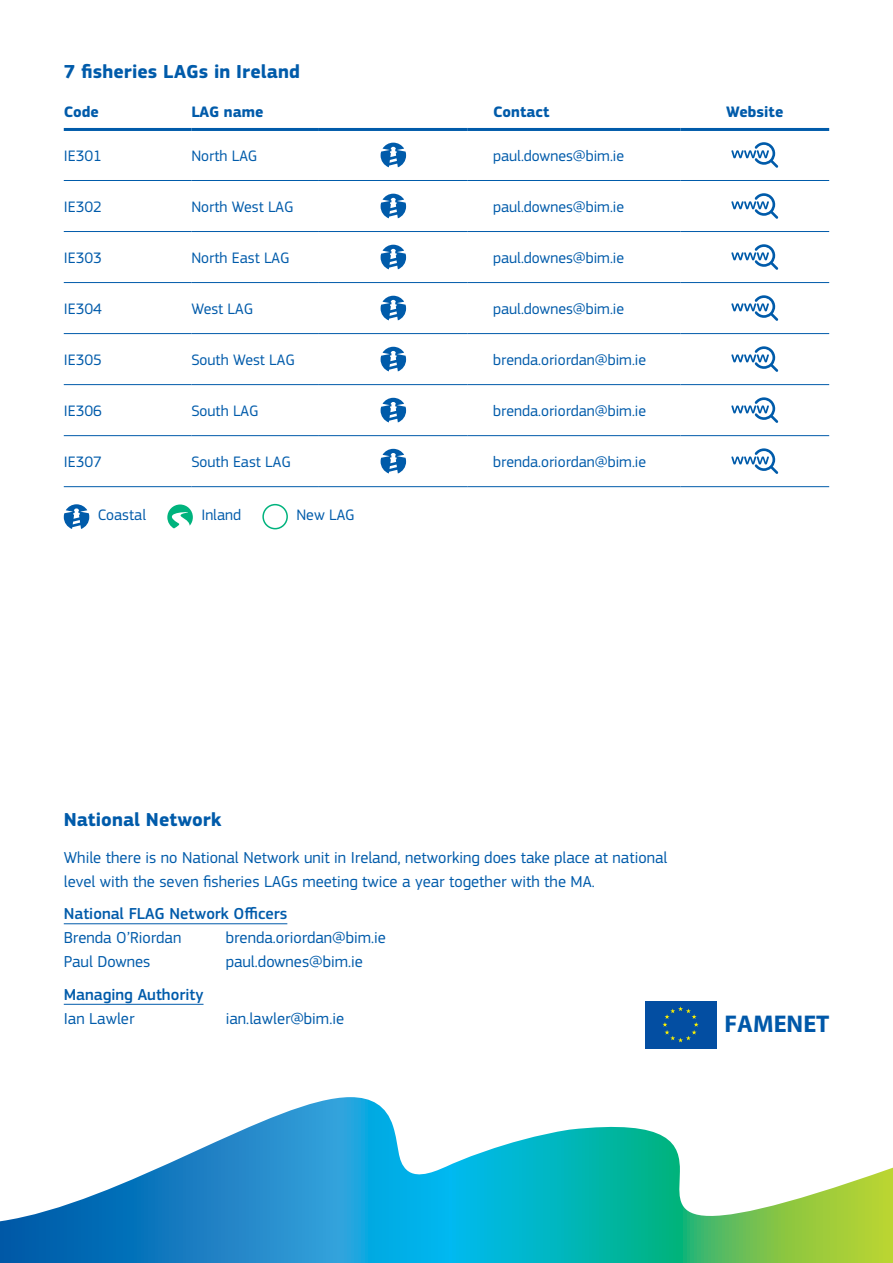
<style>
.page{position:relative;width:893px;height:1263px;background:#fff}
.page>*{position:absolute;margin:0;border:0;box-sizing:border-box;transform-origin:0 0}
.t1{font:700 24.3px "Myriad Pro";color:#0058a9}
.t2{font:700 19.5px "EC Square Sans Pro";letter-spacing:.005em;color:#005baa}
.t3{font:16.5px/24px "EC Square Sans Pro";color:#005baa}
.t4{font:500 16.5px "EC Square Sans Pro";color:#005baa}
.t5{font:15.75px "EC Square Sans Pro";color:#005baa}
.t6{font:700 15.75px "EC Square Sans Pro";color:#005baa}
</style>
<div class="page">
<hr style="left:64px;top:180px;width:127px;height:1px;background:#005baa">
<hr style="left:191px;top:180px;width:128px;height:1px;background:#005baa">
<hr style="left:319px;top:180px;width:149px;height:1px;background:#005baa">
<hr style="left:468px;top:180px;width:212px;height:1px;background:#005baa">
<hr style="left:680px;top:180px;width:149px;height:1px;background:#005baa">
<hr style="left:64px;top:231px;width:127px;height:1px;background:#005baa">
<hr style="left:191px;top:231px;width:128px;height:1px;background:#005baa">
<hr style="left:319px;top:231px;width:149px;height:1px;background:#005baa">
<hr style="left:468px;top:231px;width:212px;height:1px;background:#005baa">
<hr style="left:680px;top:231px;width:149px;height:1px;background:#005baa">
<hr style="left:64px;top:282px;width:127px;height:1px;background:#005baa">
<hr style="left:191px;top:282px;width:128px;height:1px;background:#005baa">
<hr style="left:319px;top:282px;width:149px;height:1px;background:#005baa">
<hr style="left:468px;top:282px;width:212px;height:1px;background:#005baa">
<hr style="left:680px;top:282px;width:149px;height:1px;background:#005baa">
<hr style="left:64px;top:333px;width:127px;height:1px;background:#005baa">
<hr style="left:191px;top:333px;width:128px;height:1px;background:#005baa">
<hr style="left:319px;top:333px;width:149px;height:1px;background:#005baa">
<hr style="left:468px;top:333px;width:212px;height:1px;background:#005baa">
<hr style="left:680px;top:333px;width:149px;height:1px;background:#005baa">
<hr style="left:64px;top:384px;width:127px;height:1px;background:#005baa">
<hr style="left:191px;top:384px;width:128px;height:1px;background:#005baa">
<hr style="left:319px;top:384px;width:149px;height:1px;background:#005baa">
<hr style="left:468px;top:384px;width:212px;height:1px;background:#005baa">
<hr style="left:680px;top:384px;width:149px;height:1px;background:#005baa">
<hr style="left:64px;top:435px;width:127px;height:1px;background:#005baa">
<hr style="left:191px;top:435px;width:128px;height:1px;background:#005baa">
<hr style="left:319px;top:435px;width:149px;height:1px;background:#005baa">
<hr style="left:468px;top:435px;width:212px;height:1px;background:#005baa">
<hr style="left:680px;top:435px;width:149px;height:1px;background:#005baa">
<hr style="left:64px;top:128px;width:127px;height:3px;background:#005baa">
<hr style="left:191px;top:128px;width:128px;height:3px;background:#005baa">
<hr style="left:319px;top:128px;width:149px;height:3px;background:#005baa">
<hr style="left:468px;top:128px;width:212px;height:3px;background:#005baa">
<hr style="left:680px;top:128px;width:149px;height:3px;background:#005baa">
<hr style="left:64px;top:486px;width:127px;height:1px;background:#005baa">
<hr style="left:191px;top:486px;width:128px;height:1px;background:#005baa">
<hr style="left:319px;top:486px;width:149px;height:1px;background:#005baa">
<hr style="left:468px;top:486px;width:212px;height:1px;background:#005baa">
<hr style="left:680px;top:486px;width:149px;height:1px;background:#005baa">
<svg style="left:381px;top:143px;width:25px;height:24px"></svg>
<svg style="left:731px;top:142px;width:47px;height:26px"></svg>
<svg style="left:381px;top:194px;width:25px;height:24px"></svg>
<svg style="left:731px;top:193px;width:47px;height:26px"></svg>
<svg style="left:381px;top:245px;width:25px;height:24px"></svg>
<svg style="left:731px;top:244px;width:47px;height:26px"></svg>
<svg style="left:381px;top:296px;width:25px;height:24px"></svg>
<svg style="left:731px;top:295px;width:47px;height:26px"></svg>
<svg style="left:381px;top:347px;width:25px;height:24px"></svg>
<svg style="left:731px;top:346px;width:47px;height:26px"></svg>
<svg style="left:381px;top:398px;width:25px;height:24px"></svg>
<svg style="left:731px;top:397px;width:47px;height:26px"></svg>
<svg style="left:381px;top:449px;width:25px;height:24px"></svg>
<svg style="left:731px;top:448px;width:47px;height:26px"></svg>
<svg style="left:64px;top:504px;width:25px;height:25px"></svg>
<svg style="left:167px;top:504px;width:26px;height:24px"></svg>
<div style="left:262px;top:504px;width:26px;height:25px;border:2px solid #00b37d;border-radius:50%"></div>
<hr style="left:64px;top:923px;width:223px;height:1px;background:#005baa">
<hr style="left:64px;top:1004px;width:140px;height:1px;background:#005baa">
<svg style="left:645px;top:1001px;width:72px;height:48px"></svg>
<div style="left:645px;top:1001px;width:71px;height:47px;background:#034ea2"></div>
<svg style="left:662px;top:1006px;width:37px;height:36px"></svg>
<svg style="left:0;top:1097px;width:893px;height:166px"></svg>
<p class="t2" style="left:64px;top:60px;width:238px">7 fisheries LAGs in Ireland</p>
<p class="t6" style="left:64px;top:102px;width:37px">Code</p>
<p class="t6" style="left:191px;top:102px;width:74px">LAG name</p>
<p class="t6" style="left:493px;top:102px;width:58px">Contact</p>
<p class="t6" style="left:726px;top:102px;width:59px">Website</p>
<p class="t5" style="left:64px;top:146px;width:40px">IE301</p>
<p class="t5" style="left:191px;top:146px;width:68px">North LAG</p>
<p class="t5" style="left:493px;top:146px;width:132px">paul.downes@bim.ie</p>
<p class="t5" style="left:64px;top:198px;width:40px">IE302</p>
<p class="t5" style="left:191px;top:198px;width:104px">North West LAG</p>
<p class="t5" style="left:493px;top:198px;width:132px">paul.downes@bim.ie</p>
<p class="t5" style="left:64px;top:249px;width:40px">IE303</p>
<p class="t5" style="left:191px;top:249px;width:100px">North East LAG</p>
<p class="t5" style="left:493px;top:249px;width:132px">paul.downes@bim.ie</p>
<p class="t5" style="left:64px;top:300px;width:40px">IE304</p>
<p class="t5" style="left:191px;top:300px;width:63px">West LAG</p>
<p class="t5" style="left:493px;top:300px;width:132px">paul.downes@bim.ie</p>
<p class="t5" style="left:64px;top:351px;width:40px">IE305</p>
<p class="t5" style="left:191px;top:351px;width:105px">South West LAG</p>
<p class="t5" style="left:493px;top:351px;width:154px">brenda.oriordan@bim.ie</p>
<p class="t5" style="left:64px;top:402px;width:40px">IE306</p>
<p class="t5" style="left:191px;top:402px;width:69px">South LAG</p>
<p class="t5" style="left:493px;top:402px;width:154px">brenda.oriordan@bim.ie</p>
<p class="t5" style="left:64px;top:453px;width:40px">IE307</p>
<p class="t5" style="left:191px;top:453px;width:101px">South East LAG</p>
<p class="t5" style="left:493px;top:453px;width:154px">brenda.oriordan@bim.ie</p>
<p class="t5" style="left:98px;top:506px;width:50px">Coastal</p>
<p class="t5" style="left:201px;top:506px;width:41px">Inland</p>
<p class="t5" style="left:296px;top:506px;width:60px">New LAG</p>
<p class="t2" style="left:64px;top:808px;width:159px">National Network</p>
<p class="t3" style="left:64px;top:845px;width:605px">While there is no National Network unit in Ireland, networking does take place at national level with the seven fisheries LAGs meeting twice a year together with the MA.</p>
<p class="t4" style="left:64px;top:904px;width:225px">National FLAG Network Officers</p>
<p class="t3" style="left:64px;top:926px;width:119px">Brenda O’Riordan</p>
<p class="t3" style="left:226px;top:926px;width:162px">brenda.oriordan@bim.ie</p>
<p class="t3" style="left:64px;top:950px;width:88px">Paul Downes</p>
<p class="t3" style="left:226px;top:950px;width:139px">paul.downes@bim.ie</p>
<p class="t4" style="left:64px;top:985px;width:141px">Managing Authority</p>
<p class="t3" style="left:64px;top:1006px;width:72px">Ian Lawler</p>
<p class="t3" style="left:226px;top:1006px;width:120px">ian.lawler@bim.ie</p>
<h1 class="t1" style="left:724px;top:1008px;width:107px">FAMENET</h1>
</div>
